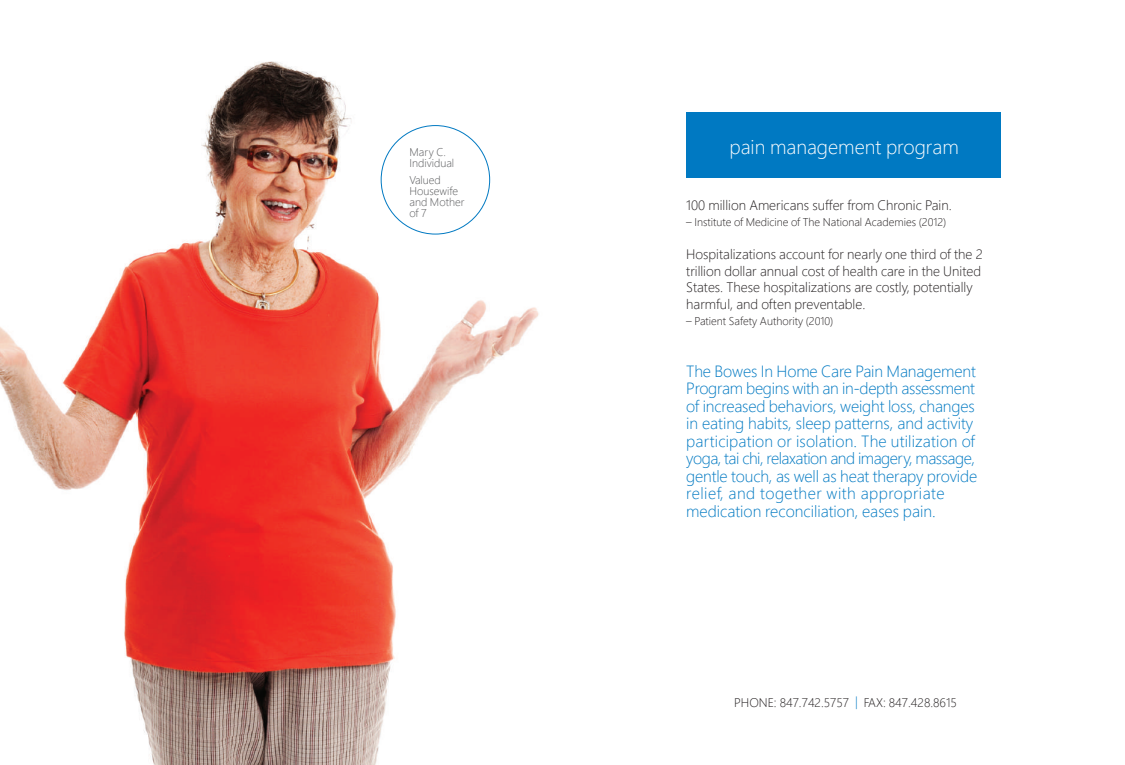
<style>
.page{position:relative;width:1125px;height:765px;background:#fff}
.page>*{position:absolute;margin:0;border:0;box-sizing:border-box;transform-origin:0 0}
.t1{font:300 20px "Segoe Pro";color:#fff}
.t2{font:300 16.25px/17.5px "Segoe Pro";letter-spacing:-.01em;color:#0079c2}
.t3{font:300 13.75px/16.5px "Segoe Pro";color:#231f20}
.t4{font:300 12.5px "Segoe Pro";color:#231f20}
.t5{font:300 11.25px "Segoe Pro";color:#231f20}
.t6{font:300 11.25px/11.2px "Segoe Pro";color:#57585a}
.s1{color:#0079c2}
</style>
<div class="page">
<div style="left:686px;top:112px;width:315px;height:66px;background:#0079c2"></div>
<img style="left:0;top:61px;width:539px;height:704px">
<p class="t6" style="left:410px;top:146px;width:38px">Mary C.</p>
<p class="t1" style="left:730px;top:133px;width:231px">pain management program</p>
<p class="t6" style="left:410px;top:155px;width:46px;line-height:16.2px">Individual<br>Valued</p>
<p class="t6" style="left:410px;top:185px;width:56px">Housewife and Mother of 7</p>
<p class="t3" style="left:686px;top:197px;width:267px">100 million Americans suffer from Chronic Pain.</p>
<p class="t5" style="left:686px;top:215px;width:262px">– Institute of Medicine of The National Academies (2012)</p>
<p class="t3" style="left:686px;top:246px;width:298px">Hospitalizations account for nearly one third of the 2 trillion dollar annual cost of health care in the United States. These hospitalizations are costly, potentially harmful, and often preventable.</p>
<p class="t5" style="left:686px;top:313px;width:149px">– Patient Safety Authority (2010)</p>
<p class="t2" style="left:686px;top:362px;width:292px">The Bowes In Home Care Pain Management Program begins with an in-depth assessment of increased behaviors, weight loss, changes in eating habits, sleep patterns, and activity participation or isolation. The utilization of yoga, tai chi, relaxation and imagery, massage, gentle touch, as well as heat therapy provide relief, and together with appropriate medication reconciliation, eases pain.</p>
<p class="t4" style="left:734px;top:694px;width:224px">PHONE: 847.742.5757 <span class="s1">|</span> FAX: 847.428.8615</p>
</div>
